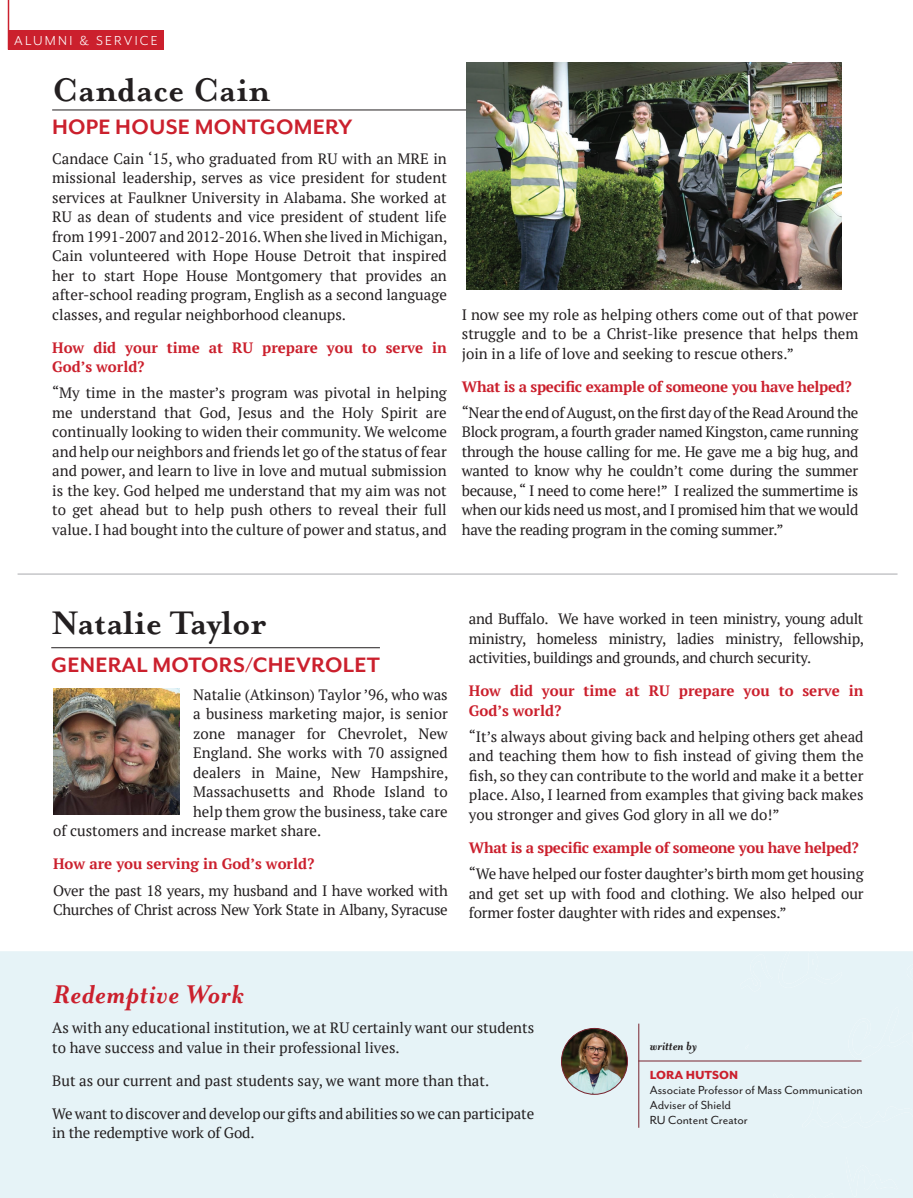
<style>
.page{position:relative;width:913px;height:1198px;background:#fff}
.page>*{position:absolute;margin:0;border:0;box-sizing:border-box;transform-origin:0 0}
.t1{font:700 37.5px "Mrs Eaves OT";letter-spacing:-.01em;color:#231f20}
.t2{font:italic 700 29.4px "Mrs Eaves OT";letter-spacing:.02em;color:#cb202d}
.t3{font:700 24px "Mr Eaves San OT";letter-spacing:.01em;color:#cb202d}
.t4{font:15px/19.5px "PT Serif";color:#231f20;text-align:justify}
.t5{font:700 15px/19.5px "PT Serif";color:#cb202d}
.t6{font:15px/19.5px "PT Serif";letter-spacing:-.02em;color:#231f20}
.t7{font:700 15px "PT Serif";letter-spacing:-.02em;color:#cb202d}
.t8{font:15px "Mr Eaves Mod OT";letter-spacing:.15em;color:#fff}
.t9{font:13.5px/15px "Mr Eaves San OT";color:#231f20}
.t10{font:800 13.5px "Mr Eaves San OT";color:#cb202d}
.t11{font:italic 700 13.5px "Mrs Eaves OT";color:#231f20}
</style>
<div class="page">
<svg style="left:841px;top:215px;width:1px;height:50px"></svg>
<svg style="left:841px;top:83px;width:1px;height:29px"></svg>
<svg style="left:666px;top:62px;width:23px;height:1px"></svg>
<svg style="left:698px;top:573px;width:200px;height:2px"></svg>
<div style="left:0;top:951px;width:912px;height:247px;background:#e6f3f7"></div>
<div style="left:847px;top:1007px;width:65px;height:52px;background:#e6f3f7"></div>
<div style="left:801px;top:1093px;width:111px;height:35px;background:#e6f3f7"></div>
<svg style="left:905px;top:962px;width:7px;height:20px"></svg>
<div style="left:844px;top:1156px;width:53px;height:40px;background:#e6f3f7"></div>
<svg style="left:745px;top:1044px;width:3px;height:6px"></svg>
<div style="left:740px;top:951px;width:101px;height:40px;background:#e6f3f7"></div>
<svg style="left:773px;top:1193px;width:60px;height:5px"></svg>
<hr style="left:638px;top:1060px;width:223px;height:1px;background:#79232e">
<hr style="left:638px;top:1023px;width:1px;height:105px;background:#79232e">
<img style="left:561px;top:1028px;width:66px;height:66px;border-radius:33px">
<div style="left:561px;top:1028px;width:66px;height:67px;border:1px solid #79232e;border-radius:50%"></div>
<hr style="left:52px;top:110px;width:428px;height:1px;background:#231f20">
<hr style="left:51px;top:647px;width:329px;height:1px;background:#231f20">
<img style="left:466px;top:63px;width:375px;height:227px">
<img style="left:53px;top:688px;width:126px;height:127px">
<hr style="left:18px;top:574px;width:879px;height:1px;background:#a8a9ad">
<div style="left:8px;top:30px;width:155px;height:20px;background:#cb202d"></div>
<hr style="left:8px;top:0;width:1px;height:50px;background:#cb202d">
<svg style="left:773px;top:62px;width:69px;height:2px"></svg>
<p class="t8" style="left:14px;top:32px;width:145px">ALUMNI &amp; SERVICE</p>
<h1 class="t1" style="left:52px;top:68px;width:219px">Candace Cain</h1>
<h3 class="t3" style="left:52px;top:113px;width:302px">HOPE HOUSE MONTGOMERY</h3>
<p class="t4" style="left:52px;top:148px;width:396px">Candace Cain ‘15, who graduated from RU with an MRE in missional leadership, serves as vice president for student services at Faulkner University in Alabama. She worked at RU as dean of students and vice president of student life from 1991-2007 and 2012-2016. When she lived in Michigan, Cain volunteered with Hope House Detroit that inspired her to start Hope House Montgomery that provides an after-school reading program, English as a second language classes, and regular neighborhood cleanups.</p>
<p class="t5" style="left:52px;top:337px;width:396px">How did your time at RU prepare you to serve in<br>God’s world?</p>
<p class="t4" style="left:52px;top:383px;width:396px">“My time in the master’s program was pivotal in helping me understand that God, Jesus and the Holy Spirit are continually looking to widen their community. We welcome and help our neighbors and friends let go of the status of fear and power, and learn to live in love and mutual submission is the key. God helped me understand that my aim was not to get ahead but to help push others to reveal their full value. I had bought into the culture of power and status, and</p>
<p class="t4" style="left:461px;top:304px;width:398px">I now see my role as helping others come out of that power struggle and to be a Christ-like presence that helps them join in a life of love and seeking to rescue others.”</p>
<p class="t7" style="left:461px;top:376px;width:391px">What is a specific example of someone you have helped?</p>
<p class="t4" style="left:461px;top:403px;width:398px">“Near the end of August, on the first day of the Read Around the Block program, a fourth grader named Kingston, came running through the house calling for me. He gave me a big hug, and wanted to know why he couldn’t come during the summer because, “ I need to come here!” I realized the summertime is when our kids need us most, and I promised him that we would have the reading program in the coming summer.”</p>
<h1 class="t1" style="left:51px;top:601px;width:216px">Natalie Taylor</h1>
<h3 class="t3" style="left:51px;top:651px;width:330px">GENERAL MOTORS/CHEVROLET</h3>
<p class="t4" style="left:193px;top:685px;width:256px">Natalie (Atkinson) Taylor ’96, who was</p>
<p class="t4" style="left:193px;top:704px;width:256px">a business marketing major, is senior</p>
<p class="t4" style="left:193px;top:724px;width:256px">zone manager for Chevrolet, New</p>
<p class="t4" style="left:193px;top:743px;width:256px">England. She works with 70 assigned</p>
<p class="t4" style="left:193px;top:763px;width:257px">dealers in Maine, New Hampshire,</p>
<p class="t4" style="left:193px;top:782px;width:256px">Massachusetts and Rhode Island to</p>
<p class="t4" style="left:193px;top:802px;width:256px">help them grow the business, take care</p>
<p class="t4" style="left:53px;top:821px;width:269px">of customers and increase market share.</p>
<p class="t5" style="left:53px;top:854px;width:262px">How are you serving in God’s world?</p>
<p class="t6" style="left:53px;top:880px;width:396px">Over the past 18 years, my husband and I have worked with<br>Churches of Christ across New York State in Albany, Syracuse</p>
<p class="t4" style="left:468px;top:609px;width:396px">and Buffalo. We have worked in teen ministry, young adult ministry, homeless ministry, ladies ministry, fellowship, activities, buildings and grounds, and church security.</p>
<p class="t5" style="left:468px;top:681px;width:396px">How did your time at RU prepare you to serve in<br>God’s world?</p>
<p class="t4" style="left:468px;top:727px;width:396px">“It’s always about giving back and helping others get ahead and teaching them how to fish instead of giving them the fish, so they can contribute to the world and make it a better place. Also, I learned from examples that giving back makes you stronger and gives God glory in all we do!”</p>
<p class="t7" style="left:468px;top:838px;width:391px">What is a specific example of someone you have helped?</p>
<p class="t4" style="left:468px;top:864px;width:396px">“We have helped our foster daughter’s birth mom get housing and get set up with food and clothing. We also helped our former foster daughter with rides and expenses.”</p>
<h2 class="t2" style="left:53px;top:978px;width:192px">Redemptive Work</h2>
<p class="t4" style="left:52px;top:1018px;width:483px">As with any educational institution, we at RU certainly want our students to have success and value in their professional lives.</p>
<p class="t4" style="left:52px;top:1070px;width:438px">But as our current and past students say, we want more than that.</p>
<p class="t4" style="left:52px;top:1103px;width:483px">We want to discover and develop our gifts and abilities so we can participate in the redemptive work of God.</p>
<p class="t11" style="left:649px;top:1039px;width:49px">written by</p>
<p class="t10" style="left:649px;top:1067px;width:90px">LORA HUTSON</p>
<p class="t9" style="left:649px;top:1082px;width:214px">Associate Professor of Mass Communication<br>Adviser of Shield<br>RU Content Creator</p>
</div>
